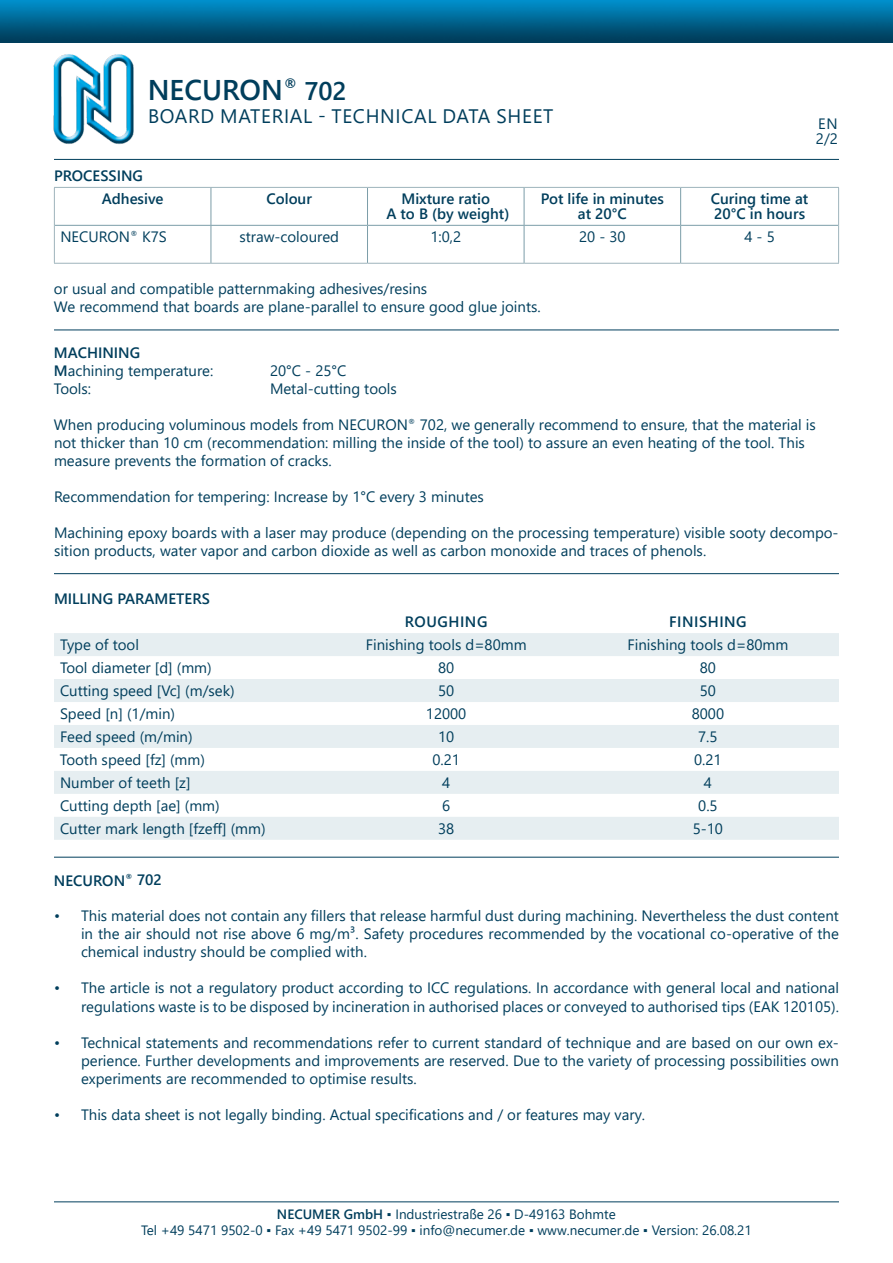
<style>
.page{position:relative;width:893px;height:1263px;background:#fff}
.page>*{position:absolute;margin:0;border:0;box-sizing:border-box;transform-origin:0 0}
.t1{font:600 28.5px "Segoe UI";color:#003e5c}
.t2{font:19.5px "Segoe UI";letter-spacing:.035em;color:#003e5c}
.t3{font:15px/18px "Segoe UI";color:#003e5c}
.t4{font:600 15px/15px "Segoe UI";color:#003e5c}
.t5{font:600 15px "Segoe UI";letter-spacing:.035em;color:#003e5c}
.t6{font:13.5px/16.2px "Segoe UI";color:#003e5c;text-align:center}
.s1{font-size:25.5px}
.s2{font-weight:600}
.s3{font-weight:700}
</style>
<div class="page">
<img style="left:0;top:0;width:893px;height:43px">
<img style="left:53px;top:54px;width:81px;height:90px">
<hr style="left:54px;top:159px;width:785px;height:1px;background:#003e5c">
<hr style="left:54px;top:1201px;width:785px;height:1px;background:#003e5c">
<hr style="left:54px;top:187px;width:157px;height:1px;background:#9eb4bc">
<hr style="left:54px;top:188px;width:1px;height:37px;background:#9eb4bc">
<hr style="left:211px;top:187px;width:156px;height:1px;background:#9eb4bc">
<hr style="left:367px;top:187px;width:157px;height:1px;background:#9eb4bc">
<hr style="left:524px;top:187px;width:157px;height:1px;background:#9eb4bc">
<hr style="left:681px;top:187px;width:158px;height:1px;background:#9eb4bc">
<hr style="left:838px;top:188px;width:1px;height:37px;background:#9eb4bc">
<hr style="left:54px;top:225px;width:1px;height:38px;background:#9eb4bc">
<hr style="left:838px;top:225px;width:1px;height:38px;background:#9eb4bc">
<hr style="left:54px;top:263px;width:157px;height:1px;background:#9eb4bc">
<hr style="left:211px;top:263px;width:156px;height:1px;background:#9eb4bc">
<hr style="left:367px;top:263px;width:157px;height:1px;background:#9eb4bc">
<hr style="left:524px;top:263px;width:157px;height:1px;background:#9eb4bc">
<hr style="left:681px;top:263px;width:158px;height:1px;background:#9eb4bc">
<hr style="left:211px;top:188px;width:1px;height:37px;background:#7b9da8">
<hr style="left:367px;top:188px;width:1px;height:37px;background:#7b9da8">
<hr style="left:524px;top:188px;width:1px;height:37px;background:#7b9da8">
<hr style="left:680px;top:188px;width:1px;height:37px;background:#7b9da8">
<hr style="left:55px;top:225px;width:156px;height:1px;background:#7b9da8">
<hr style="left:211px;top:225px;width:156px;height:1px;background:#7b9da8">
<hr style="left:211px;top:226px;width:1px;height:37px;background:#7b9da8">
<hr style="left:367px;top:225px;width:157px;height:1px;background:#7b9da8">
<hr style="left:367px;top:226px;width:1px;height:37px;background:#7b9da8">
<hr style="left:524px;top:225px;width:157px;height:1px;background:#7b9da8">
<hr style="left:524px;top:226px;width:1px;height:37px;background:#7b9da8">
<hr style="left:681px;top:225px;width:157px;height:1px;background:#7b9da8">
<hr style="left:680px;top:226px;width:1px;height:37px;background:#7b9da8">
<svg style="left:54px;top:633px;width:785px;height:207px;fill:#e6eef1"></svg>
<hr style="left:54px;top:330px;width:785px;height:1px;background:#003e5c">
<hr style="left:54px;top:573px;width:785px;height:1px;background:#003e5c">
<hr style="left:54px;top:857px;width:785px;height:1px;background:#003e5c">
<h1 class="t1" style="left:148px;top:63px;width:200px">NECURON<sup>®</sup> <span class="s1">702</span></h1>
<h2 class="t2" style="left:148px;top:98px;width:407px">BOARD MATERIAL - TECHNICAL DATA SHEET</h2>
<p class="t3" style="left:816px;top:114px;width:24px;line-height:15px">EN<br>2/2</p>
<p class="t4" style="left:102px;top:163px;width:63px;line-height:23.2px;text-indent:-48px">PROCESSING<br>Adhesive</p>
<p class="t4" style="left:266px;top:190px;width:47px">Colour</p>
<p class="t4" style="left:386px;top:190px;width:124px;text-align:center">Mixture ratio<br>A to B (by weight)</p>
<p class="t4" style="left:541px;top:190px;width:125px;text-align:center">Pot life in minutes at 20°C</p>
<p class="t4" style="left:711px;top:190px;width:99px">Curing time at<br>20°C in hours</p>
<p class="t3" style="left:60px;top:227px;width:108px">NECURON<sup>®</sup> K7S</p>
<p class="t3" style="left:239px;top:227px;width:101px">straw-coloured</p>
<p class="t3" style="left:430px;top:227px;width:32px">1:0,2</p>
<p class="t3" style="left:579px;top:227px;width:48px">20 - 30</p>
<p class="t3" style="left:744px;top:227px;width:32px">4 - 5</p>
<p class="t3" style="left:54px;top:278px;width:488px">or usual and compatible patternmaking adhesives/resins<br>We recommend that boards are plane-parallel to ensure good glue joints.</p>
<p class="t3" style="left:54px;top:343px;width:161px"><span class="s2">MACHINING<br>M</span>achining temperature:</p>
<p class="t3" style="left:270px;top:361px;width:78px">20°C - 25°C</p>
<p class="t3" style="left:54px;top:379px;width:39px">Tools:</p>
<p class="t3" style="left:270px;top:379px;width:128px">Metal-cutting tools</p>
<p class="t3" style="left:54px;top:415px;width:763px">When producing voluminous models from NECURON<sup>®</sup> 702, we generally recommend to ensure, that the material is not thicker than 10 cm (recommendation: milling the inside of the tool) to assure an even heating of the tool. This measure prevents the formation of cracks.</p>
<p class="t3" style="left:54px;top:487px;width:431px">Recommendation for tempering: Increase by 1°C every 3 minutes</p>
<p class="t3" style="left:54px;top:523px;width:786px">Machining epoxy boards with a laser may produce (depending on the processing temperature) visible sooty decompo&shy;sition products, water vapor and carbon dioxide as well as carbon monoxide and traces of phenols.</p>
<p class="t4" style="left:54px;top:590px;width:157px">MILLING PARAMETERS</p>
<p class="t5" style="left:405px;top:608px;width:84px">ROUGHING</p>
<p class="t5" style="left:669px;top:608px;width:79px">FINISHING</p>
<p class="t3" style="left:60px;top:634px;width:80px">Type of tool</p>
<p class="t3" style="left:366px;top:634px;width:162px">Finishing tools d=80mm</p>
<p class="t3" style="left:627px;top:634px;width:162px">Finishing tools d=80mm</p>
<p class="t3" style="left:60px;top:657px;width:153px">Tool diameter [d] (mm)</p>
<p class="t3" style="left:438px;top:657px;width:18px">80</p>
<p class="t3" style="left:700px;top:657px;width:18px">80</p>
<p class="t3" style="left:60px;top:680px;width:176px">Cutting speed [Vc] (m/sek)</p>
<p class="t3" style="left:438px;top:680px;width:18px">50</p>
<p class="t3" style="left:700px;top:680px;width:18px">50</p>
<p class="t3" style="left:60px;top:703px;width:117px">Speed [n] (1/min)</p>
<p class="t3" style="left:426px;top:703px;width:42px">12000</p>
<p class="t3" style="left:692px;top:703px;width:34px">8000</p>
<p class="t3" style="left:60px;top:726px;width:134px">Feed speed (m/min)</p>
<p class="t3" style="left:438px;top:726px;width:18px">10</p>
<p class="t3" style="left:698px;top:726px;width:21px">7.5</p>
<p class="t3" style="left:60px;top:749px;width:147px">Tooth speed [fz] (mm)</p>
<p class="t3" style="left:432px;top:749px;width:29px">0.21</p>
<p class="t3" style="left:694px;top:749px;width:29px">0.21</p>
<p class="t3" style="left:60px;top:772px;width:132px">Number of teeth [z]</p>
<p class="t3" style="left:442px;top:772px;width:10px">4</p>
<p class="t3" style="left:704px;top:772px;width:10px">4</p>
<p class="t3" style="left:60px;top:795px;width:161px">Cutting depth [ae] (mm)</p>
<p class="t3" style="left:442px;top:795px;width:10px">6</p>
<p class="t3" style="left:698px;top:795px;width:21px">0.5</p>
<p class="t3" style="left:60px;top:818px;width:207px">Cutter mark length [fzeff] (mm)</p>
<p class="t3" style="left:438px;top:818px;width:18px">38</p>
<p class="t3" style="left:693px;top:818px;width:32px">5-10</p>
<p class="t4" style="left:54px;top:871px;width:109px">NECURON<sup>®</sup> 702</p>
<p class="t3" style="left:81px;top:906px;width:759px;text-align:justify;text-indent:-27px">• This material does not contain any fillers that release harmful dust during machining. Nevertheless the dust content in the air should not rise above 6 mg/m³. Safety procedures recommended by the vocational co-operative of the chemical industry should be complied with.</p>
<p class="t3" style="left:54px;top:978px;width:786px;text-align:right">• The article is not a regulatory product according to ICC regulations. In accordance with general local and national regulations waste is to be disposed by incineration in authorised places or conveyed to authorised tips (EAK 120105).</p>
<p class="t3" style="left:81px;top:1032px;width:759px;text-align:justify;text-indent:-27px">• Technical statements and recommendations refer to current standard of technique and are based on our own ex&shy;perience. Further developments and improvements are reserved. Due to the variety of processing possibilities own experiments are recommended to optimise results.</p>
<p class="t3" style="left:54px;top:1104px;width:593px">• This data sheet is not legally binding. Actual specifications and / or features may vary.</p>
<p class="t6" style="left:141px;top:1205px;width:612px"><span class="s2">NECUMER GmbH</span> <span class="s3">▪</span> Industriestraße 26 ▪ D-49163 Bohmte<br>Tel +49 5471 9502-0 ▪ Fax +49 5471 9502-99 ▪ info@necumer.de ▪ www.necumer.de <span class="s3">▪</span> Version: 26.08.21</p>
</div>
